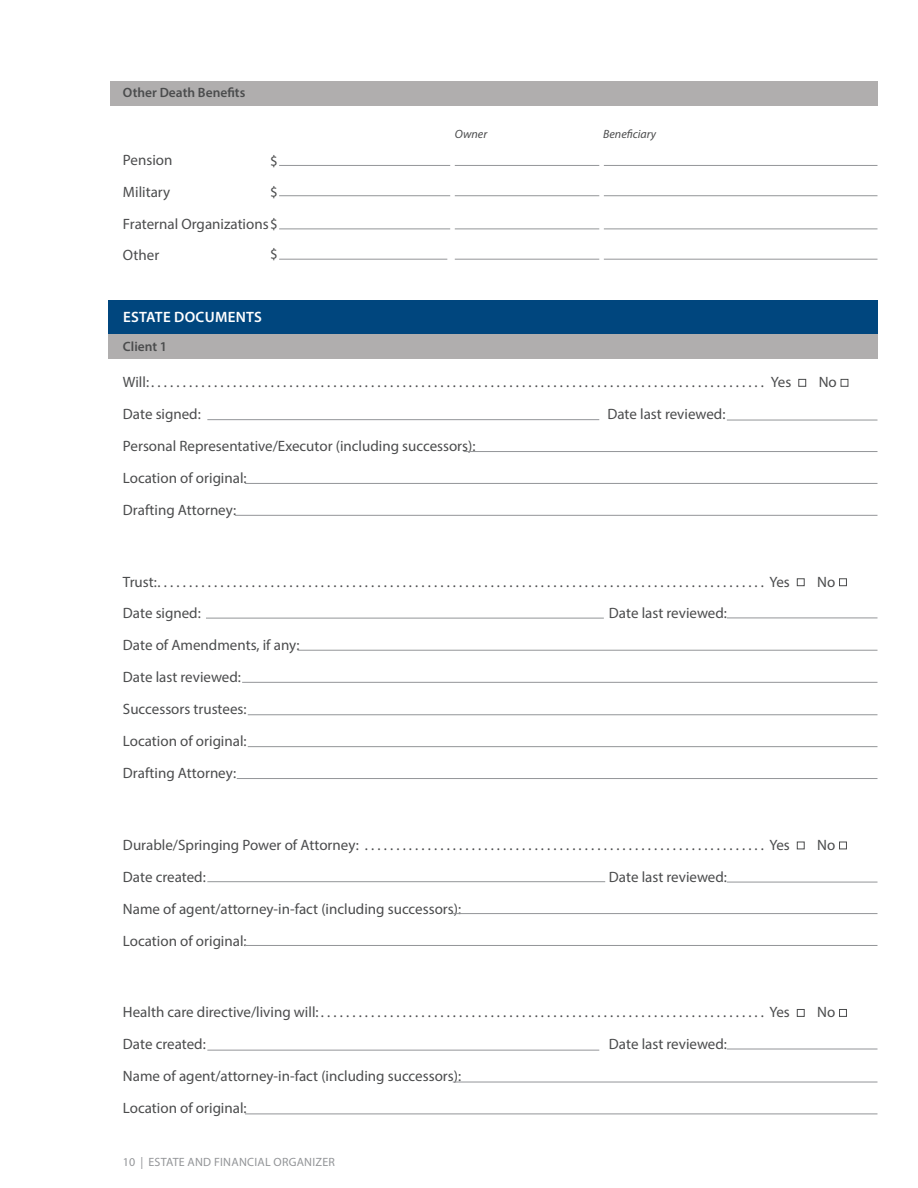
<style>
.page{position:relative;width:918px;height:1188px;background:#fff}
.page>*{position:absolute;margin:0;border:0;box-sizing:border-box;transform-origin:0 0}
.t1{font:15px/32px "Myriad Pro";color:#4b4c4d}
.t2{font:600 15px "Myriad Pro";letter-spacing:.02em;color:#fff}
.t3{font:600 13.5px "Myriad Pro";color:#4b4c4d}
.t4{font:12px "Myriad Pro";letter-spacing:.02em;color:#939598}
.t5{font:italic 12px "Myriad Pro";color:#4b4c4d}
</style>
<div class="page">
<div style="left:798px;top:379px;width:8px;height:8px;border:1px solid #4b4c4d"></div>
<div style="left:841px;top:379px;width:7px;height:8px;border:1px solid #4b4c4d"></div>
<div style="left:797px;top:578px;width:8px;height:8px;border:1px solid #4b4c4d"></div>
<div style="left:839px;top:578px;width:8px;height:8px;border:1px solid #4b4c4d"></div>
<div style="left:797px;top:842px;width:8px;height:7px;border:1px solid #4b4c4d"></div>
<div style="left:839px;top:842px;width:8px;height:7px;border:1px solid #4b4c4d"></div>
<div style="left:797px;top:1009px;width:8px;height:8px;border:1px solid #4b4c4d"></div>
<div style="left:839px;top:1009px;width:8px;height:8px;border:1px solid #4b4c4d"></div>
<div style="left:108px;top:301px;width:770px;height:34px;background:#00467e"></div>
<div style="left:110px;top:81px;width:768px;height:24px;background:#b0aeae"></div>
<hr style="left:279px;top:165px;width:171px;height:1px;background:#939598">
<hr style="left:455px;top:165px;width:144px;height:1px;background:#939598">
<hr style="left:604px;top:165px;width:274px;height:1px;background:#939598">
<hr style="left:279px;top:229px;width:171px;height:1px;background:#939598">
<hr style="left:455px;top:229px;width:144px;height:1px;background:#939598">
<hr style="left:604px;top:229px;width:274px;height:1px;background:#939598">
<hr style="left:279px;top:195px;width:171px;height:1px;background:#939598">
<hr style="left:455px;top:195px;width:144px;height:1px;background:#939598">
<hr style="left:604px;top:195px;width:274px;height:1px;background:#939598">
<hr style="left:279px;top:259px;width:168px;height:1px;background:#939598">
<hr style="left:207px;top:419px;width:392px;height:1px;background:#939598">
<hr style="left:207px;top:881px;width:398px;height:1px;background:#939598">
<hr style="left:206px;top:618px;width:398px;height:1px;background:#939598">
<hr style="left:298px;top:650px;width:580px;height:1px;background:#939598">
<hr style="left:242px;top:682px;width:635px;height:1px;background:#939598">
<hr style="left:248px;top:715px;width:630px;height:1px;background:#939598">
<hr style="left:248px;top:746px;width:630px;height:1px;background:#939598">
<hr style="left:237px;top:778px;width:641px;height:1px;background:#939598">
<hr style="left:207px;top:1050px;width:392px;height:1px;background:#939598">
<hr style="left:727px;top:420px;width:151px;height:1px;background:#939598">
<hr style="left:727px;top:618px;width:151px;height:1px;background:#939598">
<hr style="left:727px;top:882px;width:151px;height:1px;background:#939598">
<hr style="left:727px;top:1049px;width:151px;height:1px;background:#939598">
<hr style="left:464px;top:451px;width:413px;height:1px;background:#939598">
<hr style="left:452px;top:913px;width:426px;height:1px;background:#939598">
<hr style="left:453px;top:1082px;width:425px;height:1px;background:#939598">
<hr style="left:245px;top:483px;width:632px;height:1px;background:#939598">
<hr style="left:245px;top:945px;width:632px;height:1px;background:#939598">
<hr style="left:245px;top:1114px;width:632px;height:1px;background:#939598">
<hr style="left:235px;top:515px;width:643px;height:1px;background:#939598">
<hr style="left:455px;top:259px;width:144px;height:1px;background:#939598">
<hr style="left:604px;top:259px;width:274px;height:1px;background:#939598">
<div style="left:108px;top:335px;width:770px;height:24px;background:#b0aeae"></div>
<p class="t3" style="left:123px;top:84px;width:124px">Other Death Benefits</p>
<p class="t1" style="left:123px;top:143px;width:157px">Pension<br>Military<br>Fraternal Organizations$<br>Other</p>
<p class="t1" style="left:270px;top:146px;width:9px;line-height:30.3px">$ $</p>
<p class="t1" style="left:270px;top:238px;width:9px">$</p>
<p class="t2" style="left:123px;top:308px;width:140px">ESTATE DOCUMENTS</p>
<p class="t3" style="left:123px;top:338px;width:46px">Client 1</p>
<p class="t5" style="left:455px;top:127px;width:34px">Owner</p>
<p class="t5" style="left:603px;top:127px;width:54px">Beneficiary</p>
<p class="t1" style="left:123px;top:366px;width:670px">Will: . . . . . . . . . . . . . . . . . . . . . . . . . . . . . . . . . . . . . . . . . . . . . . . . . . . . . . . . . . . . . . . . . . . . . . . . . . . . . . . . . . . . . . . . . . . . . . . . . . Yes</p>
<p class="t1" style="left:819px;top:366px;width:20px">No</p>
<p class="t1" style="left:123px;top:398px;width:79px">Date signed:</p>
<p class="t1" style="left:607px;top:398px;width:120px">Date last reviewed:</p>
<p class="t1" style="left:123px;top:430px;width:354px">Personal Representative/Executor (including successors):<br>Location of original:<br>Drafting Attorney:</p>
<p class="t1" style="left:123px;top:565px;width:668px">Trust: . . . . . . . . . . . . . . . . . . . . . . . . . . . . . . . . . . . . . . . . . . . . . . . . . . . . . . . . . . . . . . . . . . . . . . . . . . . . . . . . . . . . . . . . . . . . . . . . . Yes</p>
<p class="t1" style="left:817px;top:565px;width:20px">No</p>
<p class="t1" style="left:123px;top:597px;width:79px">Date signed:</p>
<p class="t1" style="left:609px;top:597px;width:120px">Date last reviewed:</p>
<p class="t1" style="left:123px;top:629px;width:178px">Date of Amendments, if any:<br>Date last reviewed:<br>Successors trustees:<br>Location of original:<br>Drafting Attorney:</p>
<p class="t1" style="left:123px;top:829px;width:668px">Durable/Springing Power of Attorney: . . . . . . . . . . . . . . . . . . . . . . . . . . . . . . . . . . . . . . . . . . . . . . . . . . . . . . . . . . . . . . . . Yes</p>
<p class="t1" style="left:817px;top:829px;width:20px">No</p>
<p class="t1" style="left:123px;top:860px;width:84px">Date created:</p>
<p class="t1" style="left:609px;top:860px;width:120px">Date last reviewed:</p>
<p class="t1" style="left:123px;top:892px;width:340px">Name of agent/attorney-in-fact (including successors):<br>Location of original:</p>
<p class="t1" style="left:123px;top:996px;width:668px">Health care directive/living will: . . . . . . . . . . . . . . . . . . . . . . . . . . . . . . . . . . . . . . . . . . . . . . . . . . . . . . . . . . . . . . . . . . . . . . . Yes</p>
<p class="t1" style="left:817px;top:996px;width:20px">No</p>
<p class="t1" style="left:123px;top:1028px;width:84px">Date created:</p>
<p class="t1" style="left:609px;top:1028px;width:120px">Date last reviewed:</p>
<p class="t1" style="left:123px;top:1060px;width:340px">Name of agent/attorney-in-fact (including successors):<br>Location of original:</p>
<p class="t4" style="left:123px;top:1155px;width:214px">10 | ESTATE AND FINANCIAL ORGANIZER</p>
</div>
